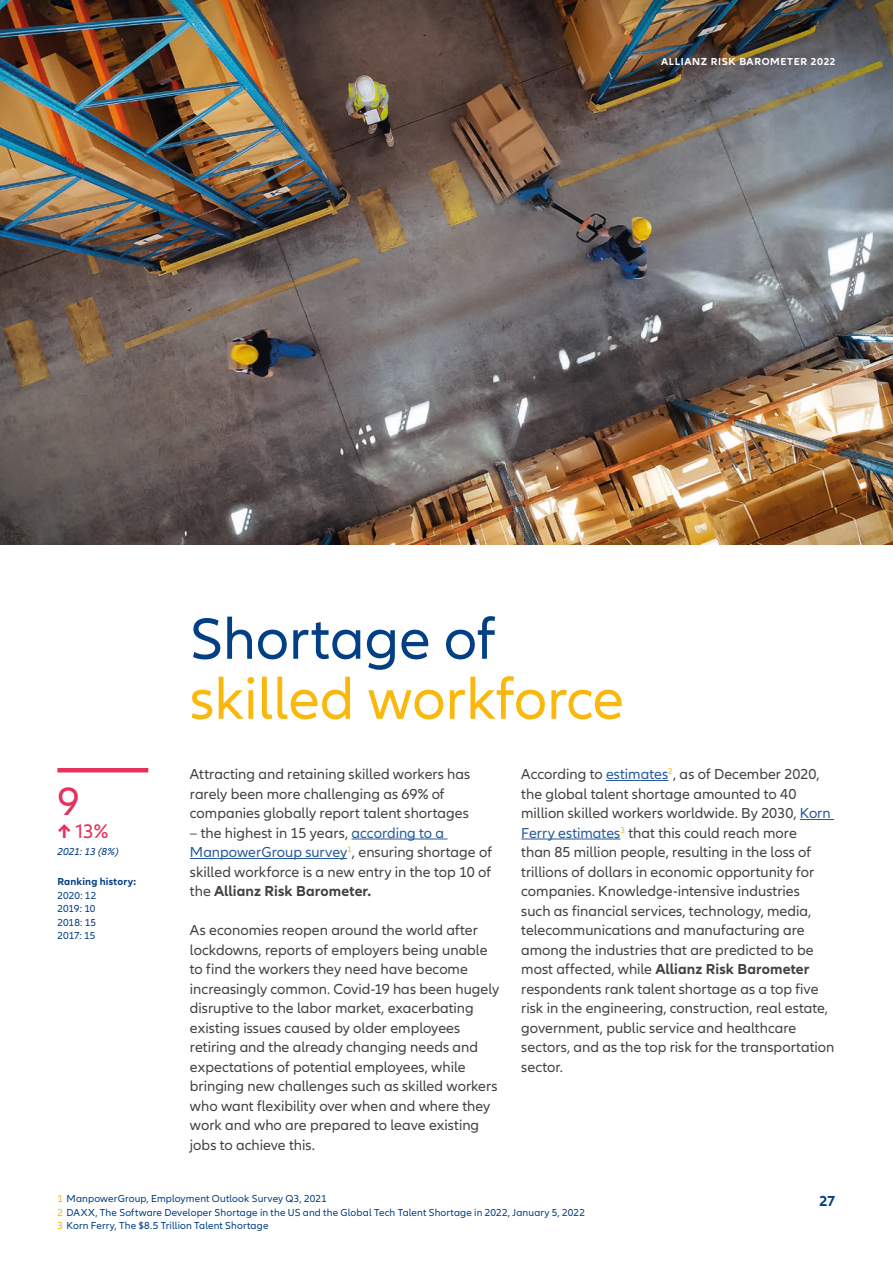
<style>
.page{position:relative;width:893px;height:1263px;background:#fff}
.page>*{position:absolute;margin:0;border:0;box-sizing:border-box;transform-origin:0 0}
.t1{font:60px "Allianz Neo";color:#fab70c}
.t2{font:60px "Allianz Neo";color:#023f85}
.t3{font:40.8px "Allianz Neo";color:#e7305c}
.t4{font:20.4px "Allianz Neo";color:#e7305c}
.t5{font:15px/19.5px "Allianz Neo";color:#424241}
.t6{font:700 15px "Allianz Neo";color:#023f85}
.t7{font:10.5px/13.5px "Allianz Neo";letter-spacing:.015em;color:#023f85;text-align:justify}
.t8{font:700 10.5px "Allianz Neo";letter-spacing:.06em;color:#fff}
.t9{font:700 10.5px "Allianz Neo";letter-spacing:.02em;color:#023f85}
.t10{font:italic 10.5px "Allianz Neo";letter-spacing:.01em;color:#023f85}
.s1{font-weight:700}
.s2{color:#275b9c}
.s3{color:#fab70c}
</style>
<div class="page">
<img style="left:0;top:0;width:893px;height:545px">
<hr style="left:606px;top:780px;width:62px;height:1px;background:#275b9c">
<hr style="left:800px;top:819px;width:34px;height:1px;background:#275b9c">
<hr style="left:521px;top:839px;width:99px;height:1px;background:#275b9c">
<hr style="left:352px;top:839px;width:95px;height:1px;background:#275b9c">
<hr style="left:190px;top:858px;width:157px;height:1px;background:#275b9c">
<hr style="left:57px;top:768px;width:91px;height:4px;background:#e7305c">
<p class="t8" style="left:661px;top:56px;width:176px">ALLIANZ RISK BAROMETER 2022</p>
<h2 class="t3" style="left:57px;top:778px;width:23px">9</h2>
<h3 class="t4" style="left:57px;top:819px;width:52px"><span class="s1">↑</span> 13%</h3>
<p class="t10" style="left:57px;top:845px;width:63px">2021: 13 (8%)</p>
<p class="t9" style="left:57px;top:876px;width:80px">Ranking history:</p>
<p class="t7" style="left:57px;top:889px;width:41px">2020: 12<br>2019: 10<br>2018: 15<br>2017: 15</p>
<h1 class="t2" style="left:190px;top:605px;width:308px">Shortage of</h1>
<h1 class="t1" style="left:190px;top:665px;width:436px">skilled workforce</h1>
<p class="t5" style="left:190px;top:765px;width:282px">Attracting and retaining skilled workers has rarely been more challenging as 69% of companies globally report talent shortages</p>
<p class="t5" style="left:190px;top:823px;width:304px">– the highest in 15 years, <span class="s2">according to a ManpowerGroup survey</span><sup>1</sup>, ensuring shortage of skilled workforce is a new entry in the top 10 of the <span class="s1">Allianz Risk Barometer.</span></p>
<p class="t5" style="left:190px;top:921px;width:311px">As economies reopen around the world after lockdowns, reports of employers being unable to find the workers they need have become increasingly common. Covid-19 has been hugely disruptive to the labor market, exacerbating existing issues caused by older employees retiring and the already changing needs and expectations of potential employees, while bringing new challenges such as skilled workers who want flexibility over when and where they work and who are prepared to leave existing jobs to achieve this.</p>
<p class="t5" style="left:521px;top:765px;width:315px">According to <span class="s2">estimates</span><sup>2</sup>, as of December 2020, the global talent shortage amounted to 40 million skilled workers worldwide. By 2030, <span class="s2">Korn Ferry estimates</span><sup>3</sup> that this could reach more<br>than 85 million people, resulting in the loss of trillions of dollars in economic opportunity for companies. Knowledge-intensive industries<br>such as financial services, technology, media, telecommunications and manufacturing are among the industries that are predicted to be most affected, while <span class="s1">Allianz Risk Barometer </span>respondents rank talent shortage as a top five risk in the engineering, construction, real estate, government, public service and healthcare sectors, and as the top risk for the transportation sector.</p>
<p class="t7" style="left:57px;top:1192px;width:529px;text-align:left"><span class="s3">1</span> ManpowerGroup, Employment Outlook Survey Q3, 2021<br><span class="s3">2</span> DAXX, The Software Developer Shortage in the US and the Global Tech Talent Shortage in 2022, January 5, 2022<br><span class="s3">3</span> Korn Ferry, The $8.5 Trillion Talent Shortage</p>
<p class="t6" style="left:819px;top:1192px;width:18px">27</p>
</div>
